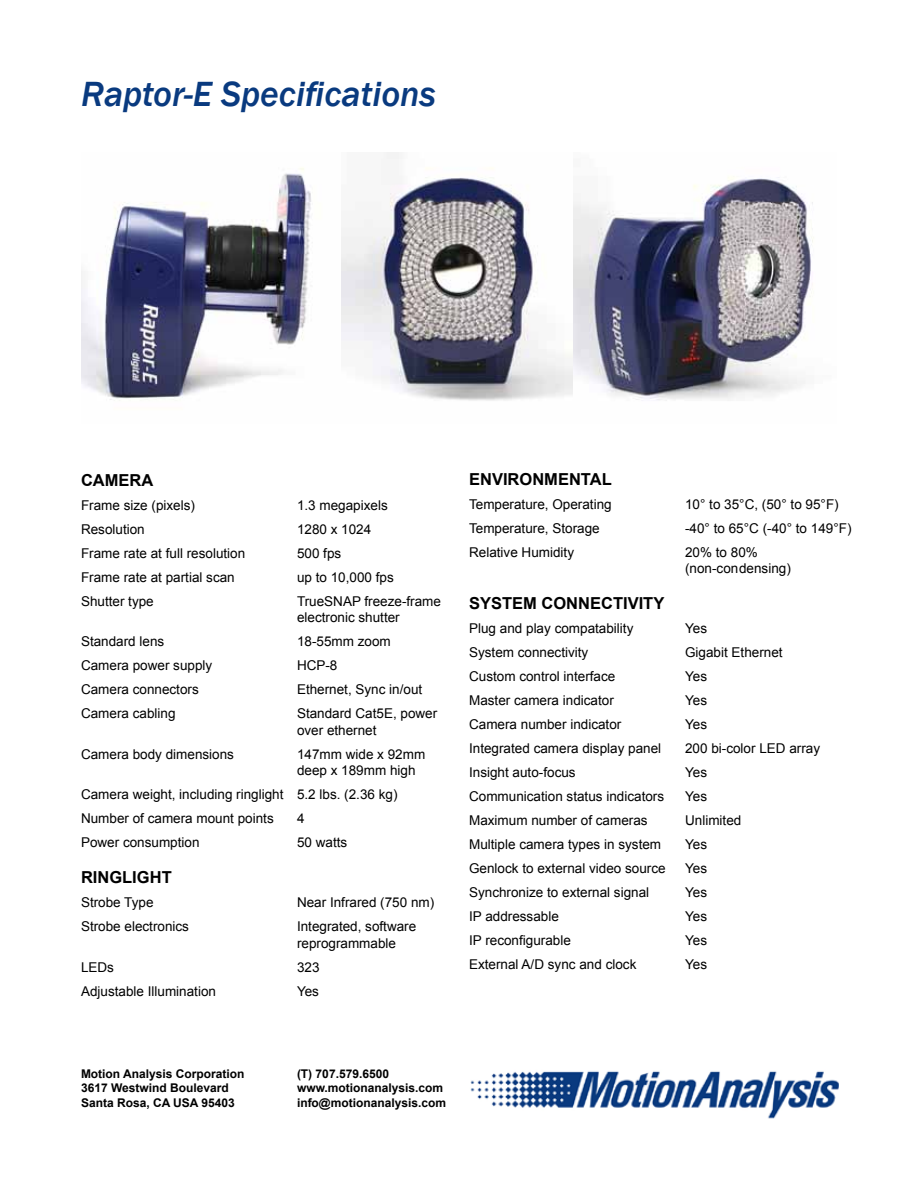
<style>
.page{position:relative;width:918px;height:1188px;background:#fff}
.page>*{position:absolute;margin:0;border:0;box-sizing:border-box;transform-origin:0 0}
.t1{font:italic 500 36px "Franklin Gothic";color:#093a7f}
.t2{font:700 16.5px "Arial";color:#000}
.t3{font:13.5px/16.5px "Arial";color:#000}
.t4{font:700 12px/14.4px "Arial";color:#000}
</style>
<div class="page">
<img style="left:470px;top:1071px;width:368px;height:48px">
<img style="left:81px;top:152px;width:733px;height:249px">
<h1 class="t1" style="left:81px;top:72px;width:357px">Raptor-E Specifications</h1>
<p class="t2" style="left:81px;top:469px;width:74px">CAMERA</p>
<p class="t3" style="left:81px;top:497px;width:116px">Frame size (pixels)</p>
<p class="t3" style="left:297px;top:497px;width:92px">1.3 megapixels</p>
<p class="t3" style="left:81px;top:521px;width:65px">Resolution</p>
<p class="t3" style="left:297px;top:521px;width:76px">1280 x 1024</p>
<p class="t3" style="left:81px;top:545px;width:166px">Frame rate at full resolution</p>
<p class="t3" style="left:297px;top:545px;width:46px">500 fps</p>
<p class="t3" style="left:81px;top:569px;width:155px">Frame rate at partial scan</p>
<p class="t3" style="left:297px;top:569px;width:98px">up to 10,000 fps</p>
<p class="t3" style="left:81px;top:593px;width:74px">Shutter type</p>
<p class="t3" style="left:297px;top:593px;width:146px">TrueSNAP freeze-frame electronic shutter</p>
<p class="t3" style="left:81px;top:633px;width:85px">Standard lens</p>
<p class="t3" style="left:297px;top:633px;width:95px">18-55mm zoom</p>
<p class="t3" style="left:81px;top:657px;width:133px">Camera power supply</p>
<p class="t3" style="left:297px;top:657px;width:42px">HCP-8</p>
<p class="t3" style="left:81px;top:681px;width:119px">Camera connectors</p>
<p class="t3" style="left:297px;top:681px;width:127px">Ethernet, Sync in/out</p>
<p class="t3" style="left:81px;top:705px;width:96px">Camera cabling</p>
<p class="t3" style="left:297px;top:705px;width:142px">Standard Cat5E, power over ethernet</p>
<p class="t3" style="left:81px;top:746px;width:155px">Camera body dimensions</p>
<p class="t3" style="left:297px;top:746px;width:130px">147mm wide x 92mm deep x 189mm high</p>
<p class="t3" style="left:81px;top:783px;width:318px;line-height:24px">Camera weight, including ringlight 5.2 lbs. (2.36 kg)<br>Number of camera mount points</p>
<p class="t3" style="left:297px;top:810px;width:9px">4</p>
<p class="t3" style="left:81px;top:834px;width:120px">Power consumption</p>
<p class="t3" style="left:297px;top:834px;width:52px">50 watts</p>
<p class="t2" style="left:81px;top:866px;width:92px">RINGLIGHT</p>
<p class="t3" style="left:81px;top:894px;width:74px">Strobe Type</p>
<p class="t3" style="left:297px;top:894px;width:139px">Near Infrared (750 nm)</p>
<p class="t3" style="left:81px;top:918px;width:110px">Strobe electronics</p>
<p class="t3" style="left:297px;top:918px;width:121px">Integrated, software reprogrammable</p>
<p class="t3" style="left:81px;top:959px;width:35px">LEDs</p>
<p class="t3" style="left:297px;top:959px;width:24px">323</p>
<p class="t3" style="left:81px;top:983px;width:137px">Adjustable Illumination</p>
<p class="t3" style="left:297px;top:983px;width:24px">Yes</p>
<p class="t2" style="left:469px;top:468px;width:144px">ENVIRONMENTAL</p>
<p class="t3" style="left:469px;top:496px;width:144px">Temperature, Operating</p>
<p class="t3" style="left:685px;top:496px;width:155px">10° to 35°C, (50° to 95°F)</p>
<p class="t3" style="left:469px;top:520px;width:132px">Temperature, Storage</p>
<p class="t3" style="left:685px;top:520px;width:168px">-40° to 65°C (-40° to 149°F)</p>
<p class="t3" style="left:469px;top:544px;width:107px">Relative Humidity</p>
<p class="t3" style="left:685px;top:544px;width:107px">20% to 80% (non-condensing)</p>
<p class="t2" style="left:469px;top:592px;width:197px">SYSTEM CONNECTIVITY</p>
<p class="t3" style="left:469px;top:620px;width:166px">Plug and play compatability</p>
<p class="t3" style="left:685px;top:620px;width:24px">Yes</p>
<p class="t3" style="left:469px;top:644px;width:121px">System connectivity</p>
<p class="t3" style="left:685px;top:644px;width:99px">Gigabit Ethernet</p>
<p class="t3" style="left:469px;top:668px;width:148px">Custom control interface</p>
<p class="t3" style="left:685px;top:668px;width:24px">Yes</p>
<p class="t3" style="left:469px;top:692px;width:146px">Master camera indicator</p>
<p class="t3" style="left:685px;top:692px;width:24px">Yes</p>
<p class="t3" style="left:469px;top:716px;width:154px">Camera number indicator</p>
<p class="t3" style="left:685px;top:716px;width:24px">Yes</p>
<p class="t3" style="left:469px;top:740px;width:194px">Integrated camera display panel</p>
<p class="t3" style="left:685px;top:740px;width:137px">200 bi-color LED array</p>
<p class="t3" style="left:469px;top:764px;width:108px">Insight auto-focus</p>
<p class="t3" style="left:685px;top:764px;width:24px">Yes</p>
<p class="t3" style="left:469px;top:788px;width:197px">Communication status indicators</p>
<p class="t3" style="left:685px;top:788px;width:24px">Yes</p>
<p class="t3" style="left:469px;top:812px;width:180px">Maximum number of cameras</p>
<p class="t3" style="left:685px;top:812px;width:58px">Unlimited</p>
<p class="t3" style="left:469px;top:836px;width:194px">Multiple camera types in system</p>
<p class="t3" style="left:685px;top:836px;width:24px">Yes</p>
<p class="t3" style="left:469px;top:860px;width:198px">Genlock to external video source</p>
<p class="t3" style="left:685px;top:860px;width:24px">Yes</p>
<p class="t3" style="left:469px;top:884px;width:182px">Synchronize to external signal</p>
<p class="t3" style="left:685px;top:884px;width:24px">Yes</p>
<p class="t3" style="left:469px;top:908px;width:91px">IP addressable</p>
<p class="t3" style="left:685px;top:908px;width:24px">Yes</p>
<p class="t3" style="left:469px;top:932px;width:103px">IP reconfigurable</p>
<p class="t3" style="left:685px;top:932px;width:24px">Yes</p>
<p class="t3" style="left:469px;top:956px;width:169px">External A/D sync and clock</p>
<p class="t3" style="left:685px;top:956px;width:24px">Yes</p>
<p class="t4" style="left:81px;top:1067px;width:165px">Motion Analysis Corporation<br>3617 Westwind Boulevard<br>Santa Rosa, CA USA 95403</p>
<p class="t4" style="left:297px;top:1067px;width:151px">(T) 707.579.6500 www.motionanalysis.com info@motionanalysis.com</p>
</div>
